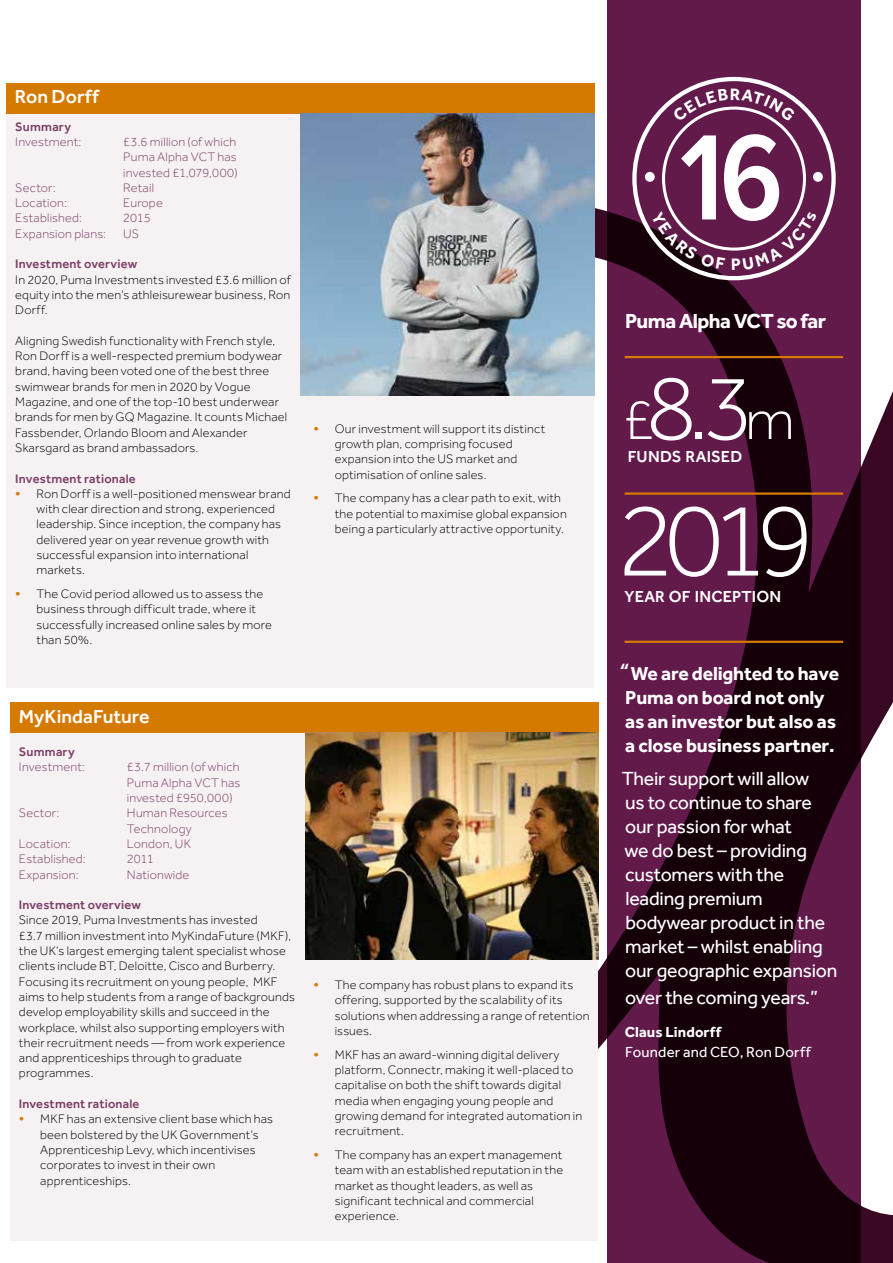
<style>
.page{position:relative;width:893px;height:1263px;background:#fff}
.page>*{position:absolute;margin:0;border:0;box-sizing:border-box;transform-origin:0 0}
.t1{font:600 126px "Proxima Nova Cond";color:#fff}
.t2{font:300 106.5px "Effra";color:#fff}
.t3{font:300 94.5px "Effra";color:#fff}
.t4{font:700 21px "Effra";letter-spacing:-.025em;color:#fff}
.t5{font:19.5px/24px "Effra";letter-spacing:-.01em;color:#fff}
.t6{font:700 19.5px/24px "Effra";letter-spacing:-.01em;color:#fff}
.t7{font:500 19.5px "Effra";color:#fff}
.t8{font:500 16.5px "Effra";letter-spacing:.01em;color:#fff}
.t9{font:15px "Effra";letter-spacing:.01em;color:#fff}
.t10{font:700 15px "Effra";letter-spacing:.01em;color:#fff}
.t11{font:300 12.75px/15.3px "Effra";letter-spacing:.015em;color:#000}
.t12{font:300 12.75px/15.3px "Effra";letter-spacing:.015em;color:#7b3e64}
.t13{font:500 12.75px "Effra";letter-spacing:.015em;color:#7b3e64}
.s1{font-weight:700;color:#d57a00}
.s2{font-size:58.5px}
</style>
<div class="page">
<svg style="left:560px;top:197px;width:333px;height:1066px"></svg>
<div style="left:7px;top:109px;width:587px;height:579px;background:#f6f1f3"></div>
<div style="left:10px;top:729px;width:588px;height:512px;background:#f6f1f3"></div>
<svg style="left:607px;top:0;width:253px;height:1263px;background:#441032"></svg>
<div style="left:10px;top:703px;width:589px;height:30px;background:#d57a00"></div>
<div style="left:6px;top:83px;width:589px;height:30px;background:#d57a00"></div>
<img style="left:305px;top:733px;width:294px;height:226px">
<img style="left:301px;top:113px;width:294px;height:282px">
<hr style="left:625px;top:356px;width:218px;height:2px;background:#d57a00">
<hr style="left:625px;top:492px;width:218px;height:3px;background:#d57a00">
<div style="left:632px;top:77px;width:204px;height:203px;border:4px solid #fff;border-radius:50%"></div>
<div style="left:645px;top:172px;width:10px;height:10px;background:#fff;border-radius:50%"></div>
<div style="left:813px;top:172px;width:10px;height:10px;background:#fff;border-radius:50%"></div>
<hr style="left:625px;top:641px;width:218px;height:2px;background:#d57a00">
<svg style="left:672px;top:88px;width:124px;height:34px;background:#73345f"></svg>
<svg style="left:651px;top:211px;width:74px;height:59px;background:#5b294a"></svg>
<svg style="left:732px;top:212px;width:85px;height:58px;background:#71305c"></svg>
<h3 class="t7" style="left:15px;top:85px;width:85px">Ron Dorff</h3>
<p class="t13" style="left:15px;top:119px;width:57px">Summary</p>
<p class="t12" style="left:15px;top:134px;width:68px">Investment:</p>
<p class="t12" style="left:123px;top:134px;width:116px">£3.6 million (of which<br>Puma Alpha VCT has invested £1,079,000)</p>
<p class="t12" style="left:15px;top:180px;width:42px">Sector:</p>
<p class="t12" style="left:123px;top:180px;width:32px">Retail</p>
<p class="t12" style="left:15px;top:195px;width:53px">Location:</p>
<p class="t12" style="left:123px;top:195px;width:41px">Europe</p>
<p class="t12" style="left:15px;top:210px;width:68px">Established:</p>
<p class="t12" style="left:123px;top:210px;width:29px">2015</p>
<p class="t12" style="left:15px;top:226px;width:92px">Expansion plans:</p>
<p class="t12" style="left:123px;top:226px;width:17px">US</p>
<p class="t13" style="left:15px;top:256px;width:123px">Investment overview</p>
<p class="t11" style="left:15px;top:272px;width:277px;text-align:justify">In 2020, Puma Investments invested £3.6 million of equity into the men’s athleisurewear business, Ron Dorff.</p>
<p class="t11" style="left:15px;top:333px;width:273px">Aligning Swedish functionality with French style, Ron Dorff is a well-respected premium bodywear brand, having been voted one of the best three swimwear brands for men in 2020 by Vogue Magazine, and one of the top-10 best underwear brands for men by GQ Magazine. It counts Michael Fassbender, Orlando Bloom and Alexander Skarsgard as brand ambassadors.</p>
<p class="t13" style="left:15px;top:471px;width:122px">Investment rationale</p>
<p class="t11" style="left:37px;top:486px;width:256px;text-indent:-21px"><span class="s1">•</span> Ron Dorff is a well-positioned menswear brand with clear direction and strong, experienced leadership. Since inception, the company has delivered year on year revenue growth with successful expansion into international markets.</p>
<p class="t11" style="left:37px;top:586px;width:237px;text-indent:-21px"><span class="s1">•</span> The Covid period allowed us to assess the business through difficult trade, where it successfully increased online sales by more than 50%.</p>
<p class="t11" style="left:335px;top:421px;width:212px;text-indent:-21px"><span class="s1">•</span> Our investment will support its distinct growth plan, comprising focused expansion into the US market and optimisation of online sales.</p>
<p class="t11" style="left:335px;top:490px;width:233px;text-indent:-21px"><span class="s1">•</span> The company has a clear path to exit, with the potential to maximise global expansion being a particularly attractive opportunity.</p>
<h3 class="t7" style="left:19px;top:704px;width:132px">MyKindaFuture</h3>
<p class="t13" style="left:19px;top:744px;width:57px">Summary</p>
<p class="t12" style="left:19px;top:759px;width:68px">Investment:</p>
<p class="t12" style="left:127px;top:759px;width:115px;text-align:justify">£3.7 million (of which Puma Alpha VCT has invested £950,000)</p>
<p class="t12" style="left:19px;top:805px;width:42px">Sector:</p>
<p class="t12" style="left:127px;top:805px;width:102px">Human Resources<br>Technology</p>
<p class="t12" style="left:19px;top:836px;width:53px">Location:</p>
<p class="t12" style="left:127px;top:836px;width:66px">London, UK</p>
<p class="t12" style="left:19px;top:851px;width:68px">Established:</p>
<p class="t12" style="left:127px;top:851px;width:28px">2011</p>
<p class="t12" style="left:19px;top:866px;width:61px">Expansion:</p>
<p class="t12" style="left:127px;top:866px;width:64px">Nationwide</p>
<p class="t13" style="left:19px;top:897px;width:123px">Investment overview</p>
<p class="t11" style="left:19px;top:912px;width:278px">Since 2019, Puma Investments has invested<br>£3.7 million investment into MyKindaFuture (MKF), the UK’s largest emerging talent specialist whose clients include BT, Deloitte, Cisco and Burberry.<br>Focusing its recruitment on young people, MKF aims to help students from a range of backgrounds develop employability skills and succeed in the workplace, whilst also supporting employers with their recruitment needs — from work experience and apprenticeships through to graduate programmes.</p>
<p class="t13" style="left:19px;top:1096px;width:122px">Investment rationale</p>
<p class="t11" style="left:40px;top:1111px;width:234px;text-indent:-21px"><span class="s1">•</span> MKF has an extensive client base which has been bolstered by the UK Government’s Apprenticeship Levy, which incentivises corporates to invest in their own apprenticeships.</p>
<p class="t11" style="left:335px;top:977px;width:256px;text-indent:-21px"><span class="s1">•</span> The company has robust plans to expand its offering, supported by the scalability of its solutions when addressing a range of retention issues.</p>
<p class="t11" style="left:335px;top:1047px;width:249px;text-indent:-21px"><span class="s1">•</span> MKF has an award-winning digital delivery platform, Connectr, making it well-placed to capitalise on both the shift towards digital media when engaging young people and growing demand for integrated automation in recruitment.</p>
<p class="t11" style="left:335px;top:1147px;width:230px;text-indent:-21px"><span class="s1">•</span> The company has an expert management team with an established reputation in the market as thought leaders, as well as significant technical and commercial experience.</p>
<h1 class="t1" style="left:680px;top:85px;width:105px">16</h1>
<h3 class="t4" style="left:625px;top:308px;width:202px">Puma Alpha VCT so far</h3>
<h3 class="t3" style="left:622px;top:354px;width:174px"><span class="s2">£</span>8.3<span class="s2">m</span></h3>
<p class="t8" style="left:628px;top:447px;width:116px">FUNDS RAISED</p>
<h2 class="t2" style="left:616px;top:480px;width:200px">2019</h2>
<p class="t8" style="left:625px;top:587px;width:158px">YEAR OF INCEPTION</p>
<h3 class="t6" style="left:620px;top:661px;width:221px"><sup>“</sup>We are delighted to have<br>Puma on board not only as an investor but also as a close business partner.</h3>
<h3 class="t5" style="left:622px;top:766px;width:217px">Their support will allow<br>us to continue to share our passion for what<br>we do best – providing customers with the leading premium bodywear product in the market – whilst enabling our geographic expansion</h3>
<h3 class="t5" style="left:625px;top:985px;width:194px">over the coming years.”</h3>
<p class="t10" style="left:625px;top:1023px;width:98px">Claus Lindorff</p>
<p class="t9" style="left:625px;top:1043px;width:187px">Founder and CEO, Ron Dorff</p>
</div>
